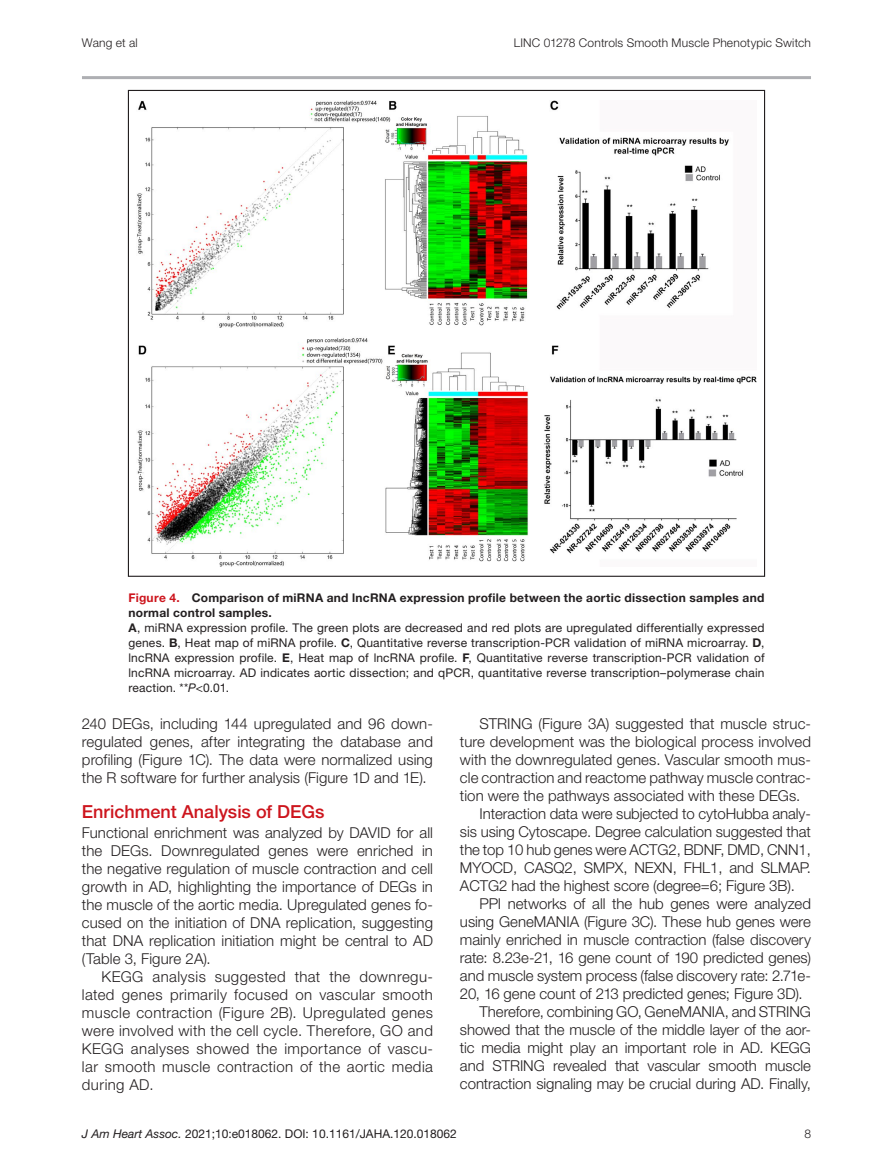
<style>
.page{position:relative;width:893px;height:1174px;background:#fff}
.page>*{position:absolute;margin:0;border:0;box-sizing:border-box;transform-origin:0 0}
.t1{font:500 18px "Helvetica Neue LT Std";color:#cd151d}
.t2{font:300 15px/18px "Helvetica Neue LT Std";letter-spacing:-.005em;color:#231f20;text-align:justify}
.t3{font:12px/15px "Helvetica Neue LT Std";letter-spacing:.01em;color:#231f20}
.t4{font:300 12px "Helvetica Neue LT Std";letter-spacing:.015em;color:#231f20}
.s1{font-weight:700;color:#cd151d}
.s2{font-weight:700}
.s3{font-style:italic}
</style>
<div class="page">
<img style="left:137px;top:100px;width:619px;height:466px">
<hr style="left:82px;top:76px;width:729px;height:3px;background:#aeafb3">
<p class="t4" style="left:82px;top:35px;width:57px">Wang et al</p>
<p class="t4" style="left:514px;top:35px;width:299px">LINC 01278 Controls Smooth Muscle Phenotypic Switch</p>
<p class="t3" style="left:128px;top:590px;width:638px"><span class="s1">Figure 4.</span> <span class="s2">Comparison of miRNA and lncRNA expression profile between the aortic dissection samples and normal control samples.<br>A</span>, miRNA expression profile. The green plots are decreased and red plots are upregulated differentially expressed genes. <span class="s2">B</span>, Heat map of miRNA profile. <span class="s2">C</span>, Quantitative reverse transcription-PCR validation of miRNA microarray. <span class="s2">D</span>, lncRNA expression profile. <span class="s2">E</span>, Heat map of lncRNA profile. <span class="s2">F</span>, Quantitative reverse transcription-PCR validation of lncRNA microarray. AD indicates aortic dissection; and qPCR, quantitative reverse transcription–polymerase chain reaction. **<span class="s3">P</span>&lt;0.01.</p>
<p class="t2" style="left:82px;top:714px;width:352px">240 DEGs, including 144 upregulated and 96 down&shy;regulated genes, after integrating the database and profiling (Figure 1C). The data were normalized using the R software for further analysis (Figure 1D and 1E).</p>
<p class="t1" style="left:82px;top:800px;width:244px">Enrichment Analysis of DEGs</p>
<p class="t2" style="left:82px;top:823px;width:353px">Functional enrichment was analyzed by DAVID for all the DEGs. Downregulated genes were enriched in the negative regulation of muscle contraction and cell growth in AD, highlighting the importance of DEGs in the muscle of the aortic media. Upregulated genes fo&shy;cused on the initiation of DNA replication, suggesting that DNA replication initiation might be central to AD (Table 3, Figure 2A).</p>
<p class="t2" style="left:82px;top:967px;width:353px;text-indent:20px">KEGG analysis suggested that the downregu&shy;lated genes primarily focused on vascular smooth muscle contraction (Figure 2B). Upregulated genes were involved with the cell cycle. Therefore, GO and KEGG analyses showed the importance of vascu&shy;lar smooth muscle contraction of the aortic media during AD.</p>
<p class="t2" style="left:479px;top:714px;width:333px">STRING (Figure 3A) suggested that muscle struc-</p>
<p class="t2" style="left:460px;top:732px;width:352px">ture development was the biological process involved</p>
<p class="t2" style="left:460px;top:750px;width:352px">with the downregulated genes. Vascular smooth mus-</p>
<p class="t2" style="left:460px;top:768px;width:352px">cle contraction and reactome pathway muscle contrac-</p>
<p class="t2" style="left:460px;top:786px;width:342px">tion were the pathways associated with these DEGs.</p>
<p class="t2" style="left:479px;top:804px;width:333px">Interaction data were subjected to cytoHubba analy-</p>
<p class="t2" style="left:460px;top:822px;width:353px">sis using Cytoscape. Degree calculation suggested that</p>
<p class="t2" style="left:460px;top:840px;width:352px">the top 10 hub genes were ACTG2, BDNF, DMD, CNN1,</p>
<p class="t2" style="left:460px;top:858px;width:353px">MYOCD, CASQ2, SMPX, NEXN, FHL1, and SLMAP.</p>
<p class="t2" style="left:460px;top:876px;width:337px">ACTG2 had the highest score (degree=6; Figure 3B).</p>
<p class="t2" style="left:479px;top:894px;width:333px">PPI networks of all the hub genes were analyzed</p>
<p class="t2" style="left:460px;top:912px;width:352px">using GeneMANIA (Figure 3C). These hub genes were</p>
<p class="t2" style="left:460px;top:930px;width:353px">mainly enriched in muscle contraction (false discovery</p>
<p class="t2" style="left:460px;top:948px;width:353px">rate: 8.23e-21, 16 gene count of 190 predicted genes)</p>
<p class="t2" style="left:460px;top:966px;width:352px">and muscle system process (false discovery rate: 2.71e-</p>
<p class="t2" style="left:460px;top:984px;width:344px">20, 16 gene count of 213 predicted genes; Figure 3D).</p>
<p class="t2" style="left:479px;top:1002px;width:333px">Therefore, combining GO, GeneMANIA, and STRING</p>
<p class="t2" style="left:460px;top:1020px;width:352px">showed that the muscle of the middle layer of the aor-</p>
<p class="t2" style="left:460px;top:1038px;width:353px">tic media might play an important role in AD. KEGG</p>
<p class="t2" style="left:460px;top:1056px;width:353px">and STRING revealed that vascular smooth muscle</p>
<p class="t2" style="left:460px;top:1074px;width:352px">contraction signaling may be crucial during AD. Finally,</p>
<p class="t3" style="left:82px;top:1126px;width:376px"><span class="s3">J Am Heart Assoc.</span> 2021;10:e018062. DOI: 10.1161/JAHA.120.018062</p>
<p class="t4" style="left:804px;top:1126px;width:8px">8</p>
</div>
